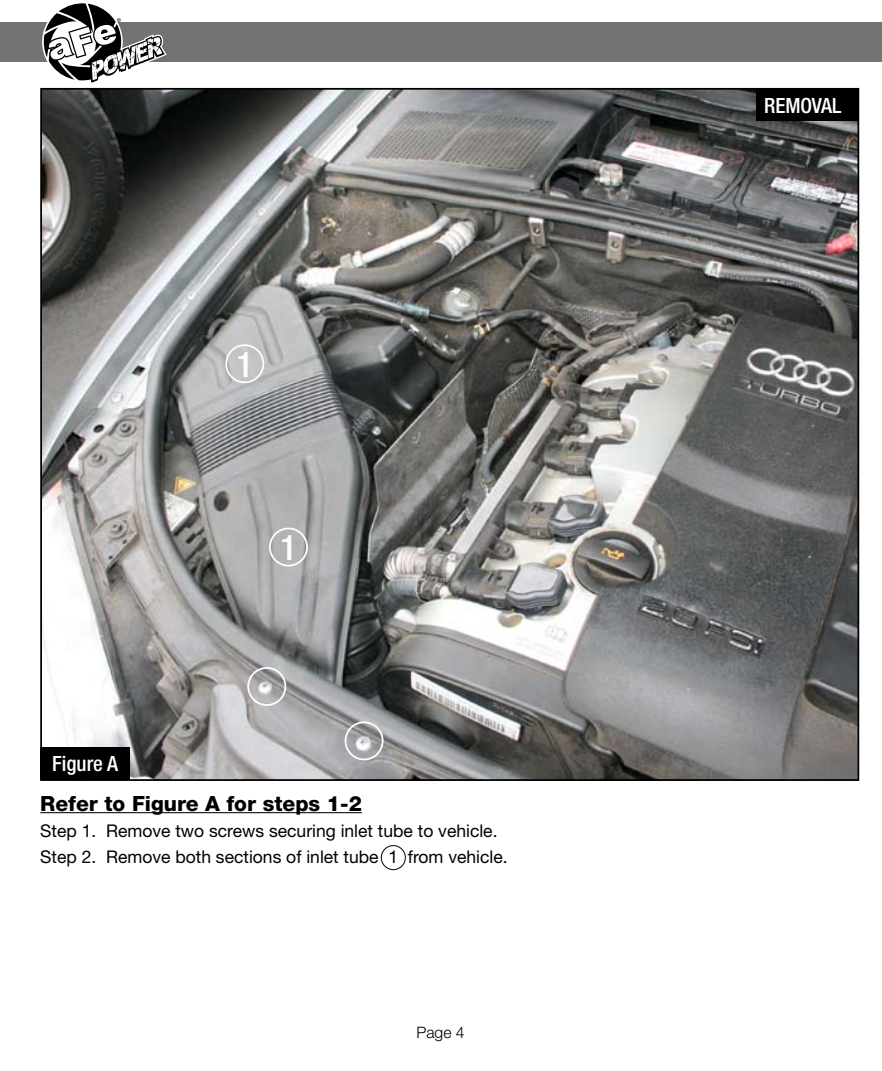
<style>
.page{position:relative;width:882px;height:1071px;background:#fff}
.page>*{position:absolute;margin:0;border:0;box-sizing:border-box;transform-origin:0 0}
.t1{font:500 condensed 35px "Helvetica Neue";color:#fff}
.t2{font:800 21px "Helvetica Neue";color:#000}
.t3{font:500 condensed 21px "Helvetica Neue";color:#fff}
.t4{font:17.5px/26.2px "Helvetica Neue";color:#000}
.t5{font:300 15.75px "Helvetica Neue";color:#000}
.t6{font:8.75px "Myriad";color:#000}
</style>
<div class="page">
<div style="left:0;top:23px;width:882px;height:39px;background:#717375"></div>
<svg style="left:43px;top:3px;width:124px;height:80px"></svg>
<img style="left:43px;top:91px;width:813px;height:687px">
<hr style="left:40px;top:812px;width:322px;height:1px;background:#000">
<div style="left:381px;top:845px;width:25px;height:25px;border:1px solid #000;border-radius:50%"></div>
<div style="left:756px;top:88px;width:103px;height:33px;background:#000"></div>
<div style="left:247px;top:667px;width:39px;height:39px;border:2px solid #fff;border-radius:50%"></div>
<div style="left:345px;top:721px;width:39px;height:39px;border:2px solid #fff;border-radius:50%"></div>
<div style="left:269px;top:528px;width:39px;height:39px;border:2px solid #fff;border-radius:50%"></div>
<div style="left:225px;top:344px;width:39px;height:39px;border:2px solid #fff;border-radius:50%"></div>
<div style="left:40px;top:747px;width:90px;height:33px;background:#000"></div>
<p class="t6" style="left:117px;top:17px;width:6px">®</p>
<p class="t3" style="left:52px;top:751px;width:67px">Figure A</p>
<h1 class="t1" style="left:236px;top:344px;width:18px">1</h1>
<h1 class="t1" style="left:280px;top:527px;width:18px">1</h1>
<p class="t2" style="left:40px;top:791px;width:323px">Refer to Figure A for steps 1-2</p>
<p class="t4" style="left:40px;top:818px;width:469px">Step 1. Remove two screws securing inlet tube to vehicle.<br>Step 2. Remove both sections of inlet tube 1 from vehicle.</p>
<p class="t5" style="left:416px;top:1023px;width:50px">Page 4</p>
<p class="t3" style="left:764px;top:93px;width:79px">REMOVAL</p>
</div>
